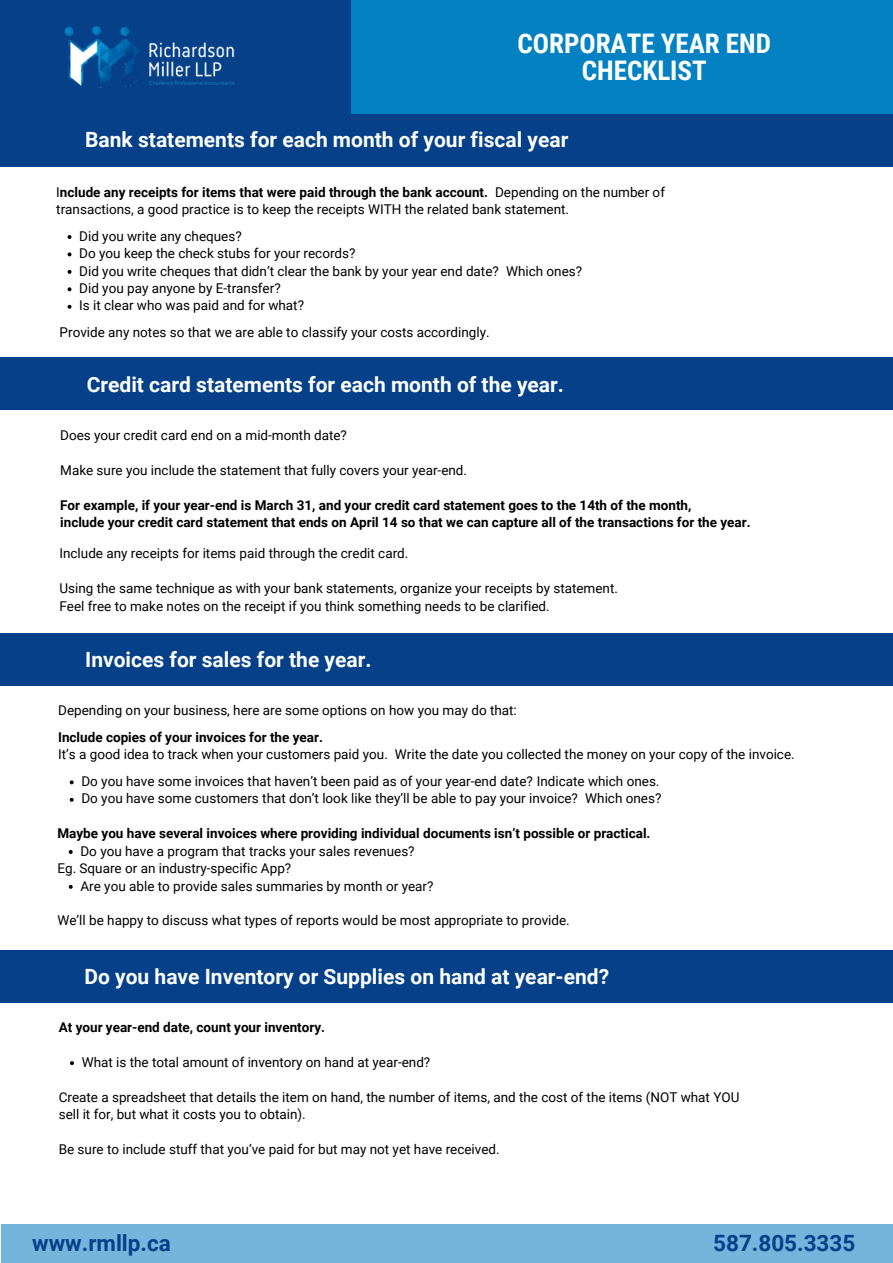
<style>
.page{position:relative;width:893px;height:1263px;background:#fff}
.page>*{position:absolute;margin:0;border:0;box-sizing:border-box;transform-origin:0 0}
.t1{font:700 27px/27px "Roboto Condensed";color:#feffff;text-align:center}
.t2{font:700 22.5px "Roboto";color:#054089}
.t3{font:700 21px "Roboto";color:#feffff}
.t4{font:13.5px/17.4px "Roboto";color:#000}
.t5{font:700 13.5px/17.4px "Roboto";color:#000}
.s1{font-weight:700}
</style>
<div class="page">
<div style="left:349px;top:0;width:544px;height:128px;background:#0381c3"></div>
<div style="left:0;top:0;width:351px;height:118px;background:#054089"></div>
<div style="left:0;top:114px;width:893px;height:52px;background:#054089"></div>
<div style="left:0;top:358px;width:893px;height:52px;background:#054089"></div>
<div style="left:0;top:950px;width:893px;height:53px;background:#054089"></div>
<img style="left:64px;top:26px;width:171px;height:62px">
<svg style="left:68px;top:235px;width:3px;height:4px"></svg>
<svg style="left:68px;top:252px;width:3px;height:4px"></svg>
<svg style="left:68px;top:270px;width:3px;height:4px"></svg>
<svg style="left:68px;top:287px;width:3px;height:4px"></svg>
<svg style="left:68px;top:305px;width:3px;height:4px"></svg>
<div style="left:0;top:634px;width:893px;height:52px;background:#054089"></div>
<svg style="left:70px;top:780px;width:4px;height:4px"></svg>
<svg style="left:70px;top:798px;width:4px;height:4px"></svg>
<svg style="left:69px;top:850px;width:4px;height:4px"></svg>
<svg style="left:69px;top:885px;width:4px;height:4px"></svg>
<svg style="left:70px;top:1061px;width:4px;height:4px"></svg>
<div style="left:1px;top:1225px;width:891px;height:38px;background:#75b4db"></div>
<h1 class="t1" style="left:517px;top:30px;width:255px">CORPORATE YEAR END<br>CHECKLIST</h1>
<h3 class="t3" style="left:85px;top:128px;width:484px">Bank statements for each month of your fiscal year</h3>
<p class="t4" style="left:56px;top:184px;width:610px">I<span class="s1">nclude any receipts for items that were paid through the bank account.</span> Depending on the number of transactions, a good practice is to keep the receipts WITH the related bank statement.</p>
<p class="t4" style="left:79px;top:227px;width:504px">Did you write any cheques?<br>Do you keep the check stubs for your records?<br>Did you write cheques that didn’t clear the bank by your year end date? Which ones?<br>Did you pay anyone by E-transfer?<br>Is it clear who was paid and for what?</p>
<p class="t4" style="left:60px;top:323px;width:431px">Provide any notes so that we are able to classify your costs accordingly.</p>
<h3 class="t3" style="left:87px;top:372px;width:479px">Credit card statements for each month of the year.</h3>
<p class="t4" style="left:60px;top:426px;width:288px">Does your credit card end on a mid-month date?</p>
<p class="t4" style="left:60px;top:461px;width:408px">Make sure you include the statement that fully covers your year-end.</p>
<p class="t5" style="left:60px;top:496px;width:692px">For example, if your year-end is March 31, and your credit card statement goes to the 14th of the month,<br>include your credit card statement that ends on April 14 so that we can capture all of the transactions for the year.</p>
<p class="t4" style="left:59px;top:545px;width:350px">Include any receipts for items paid through the credit card.</p>
<p class="t4" style="left:59px;top:580px;width:560px">Using the same technique as with your bank statements, organize your receipts by statement.<br>Feel free to make notes on the receipt if you think something needs to be clarified.</p>
<h3 class="t3" style="left:85px;top:647px;width:288px">Invoices for sales for the year.</h3>
<p class="t4" style="left:58px;top:702px;width:460px">Depending on your business, here are some options on how you may do that:</p>
<p class="t5" style="left:58px;top:728px;width:266px">Include copies of your invoices for the year.</p>
<p class="t4" style="left:81px;top:741px;width:715px;line-height:26.8px;text-indent:-23px">It’s a good idea to track when your customers paid you. Write the date you collected the money on your copy of the invoice.<br>Do you have some invoices that haven’t been paid as of your year-end date? Indicate which ones.</p>
<p class="t4" style="left:81px;top:790px;width:581px">Do you have some customers that don’t look like they’ll be able to pay your invoice? Which ones?</p>
<p class="t4" style="left:80px;top:842px;width:336px">Do you have a program that tracks your sales revenues?</p>
<p class="t4" style="left:80px;top:877px;width:354px">Are you able to provide sales summaries by month or year?</p>
<p class="t5" style="left:57px;top:825px;width:594px">Maybe you have several invoices where providing individual documents isn’t possible or practical.</p>
<p class="t4" style="left:57px;top:860px;width:235px">Eg. Square or an industry-specific App?</p>
<p class="t4" style="left:57px;top:912px;width:514px">We’ll be happy to discuss what types of reports would be most appropriate to provide.</p>
<h3 class="t3" style="left:84px;top:964px;width:526px">Do you have Inventory or Supplies on hand at year-end?</h3>
<p class="t5" style="left:59px;top:1018px;width:268px">At your year-end date, count your inventory.</p>
<p class="t4" style="left:82px;top:1053px;width:350px">What is the total amount of inventory on hand at year-end?</p>
<p class="t4" style="left:59px;top:1088px;width:682px">Create a spreadsheet that details the item on hand, the number of items, and the cost of the items (NOT what YOU sell it for, but what it costs you to obtain).</p>
<p class="t4" style="left:59px;top:1140px;width:442px">Be sure to include stuff that you’ve paid for but may not yet have received.</p>
<h2 class="t2" style="left:32px;top:1230px;width:140px">www.rmllp.ca</h2>
<h2 class="t2" style="left:713px;top:1230px;width:143px">587.805.3335</h2>
</div>
